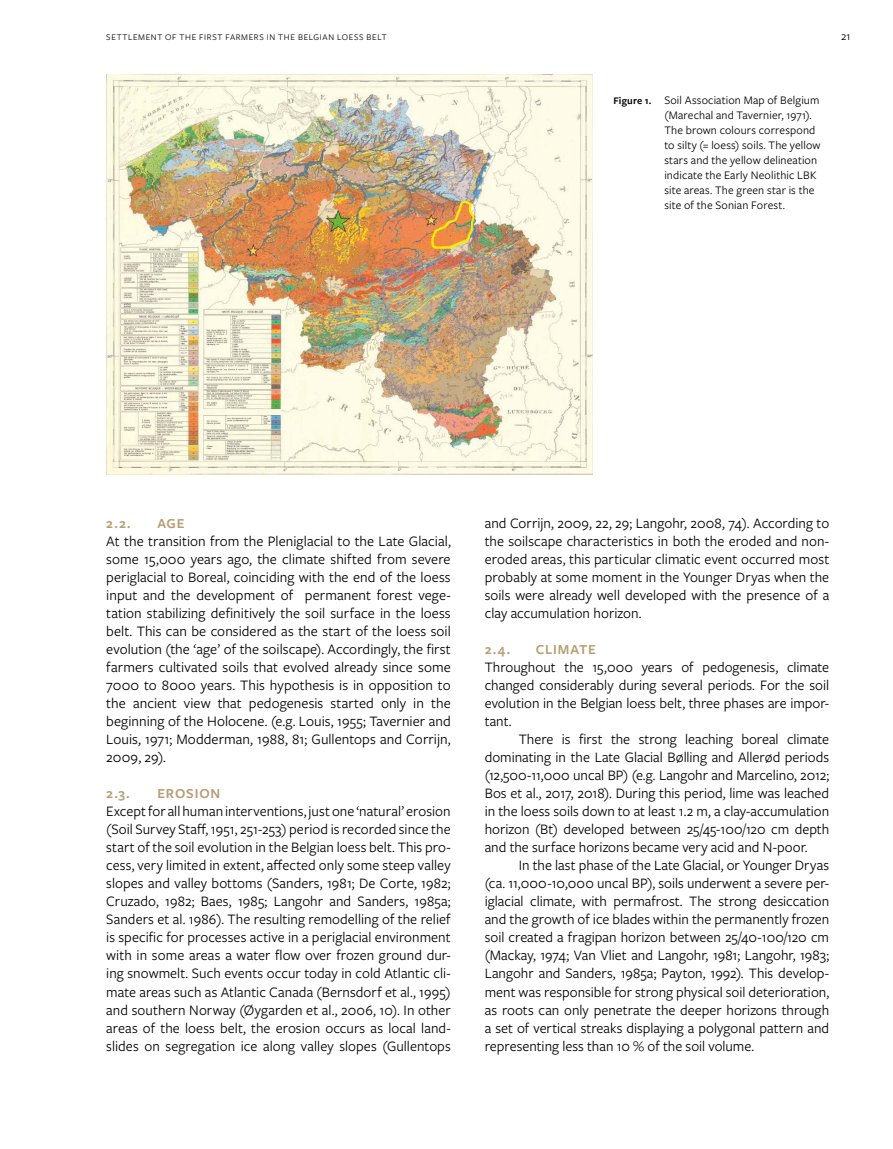
<style>
.page{position:relative;width:893px;height:1149px;background:#fff}
.page>*{position:absolute;margin:0;border:0;box-sizing:border-box;transform-origin:0 0}
.t1{font:15px/18px "Freight Sans Pro";color:#000;text-align:justify}
.t2{font:600 14.25px "Freight Sans Pro";letter-spacing:.06em;color:#b89c72}
.t3{font:12px/15px "Freight Sans Pro";letter-spacing:.01em;color:#000}
.t4{font:9px "Freight Sans Pro";letter-spacing:.075em;color:#000}
.s1{font-weight:600;font-size:10.5px}
</style>
<div class="page">
<img style="left:106px;top:74px;width:486px;height:400px">
<p class="t4" style="left:106px;top:31px;width:282px">SETTLEMENT OF THE FIRST FARMERS IN THE BELGIAN LOESS BELT</p>
<p class="t3" style="left:841px;top:28px;width:11px">21</p>
<p class="t3" style="left:664px;top:92px;width:158px;text-indent:-51px"><span class="s1">Figure 1.</span> Soil Association Map of Belgium (Marechal and Tavernier, 1971).<br>The brown colours correspond to silty (= loess) soils. The yellow stars and the yellow delineation indicate the Early Neolithic LBK site areas. The green star is the site of the Sonian Forest.</p>
<p class="t2" style="left:106px;top:513px;width:26px">2.2.</p>
<p class="t2" style="left:157px;top:513px;width:29px">AGE</p>
<p class="t1" style="left:106px;top:531px;width:346px">At the transition from the Pleniglacial to the Late Glacial, some 15,000 years ago, the climate shifted from severe periglacial to Boreal, coinciding with the end of the loess input and the development of permanent forest vege&shy;tation stabilizing definitively the soil surface in the loess belt. This can be considered as the start of the loess soil evolution (the ‘age’ of the soilscape). Accordingly, the first farmers cultivated soils that evolved already since some 7000 to 8000 years. This hypothesis is in opposition to the ancient view that pedogenesis started only in the beginning of the Holocene. (e.g. Louis, 1955; Tavernier and Louis, 1971; Modderman, 1988, 81; Gullentops and Corrijn, 2009, 29).</p>
<p class="t2" style="left:106px;top:783px;width:25px">2.3.</p>
<p class="t2" style="left:157px;top:783px;width:65px">EROSION</p>
<p class="t1" style="left:106px;top:801px;width:346px">Except for all human interventions, just one ‘natural’ erosion (Soil Survey Staff, 1951, 251-253) period is recorded since the start of the soil evolution in the Belgian loess belt. This pro&shy;cess, very limited in extent, affected only some steep valley slopes and valley bottoms (Sanders, 1981; De Corte, 1982; Cruzado, 1982; Baes, 1985; Langohr and Sanders, 1985a; Sanders et al. 1986). The resulting remodelling of the relief is specific for processes active in a periglacial environment with in some areas a water flow over frozen ground dur&shy;ing snowmelt. Such events occur today in cold Atlantic cli&shy;mate areas such as Atlantic Canada (Bernsdorf et al., 1995) and southern Norway (Øygarden et al., 2006, 10). In other areas of the loess belt, the erosion occurs as local land&shy;slides on segregation ice along valley slopes (Gullentops</p>
<p class="t1" style="left:485px;top:513px;width:346px">and Corrijn, 2009, 22, 29; Langohr, 2008, 74). According to the soilscape characteristics in both the eroded and non&shy;eroded areas, this particular climatic event occurred most probably at some moment in the Younger Dryas when the soils were already well developed with the presence of a clay accumulation horizon.</p>
<p class="t2" style="left:485px;top:639px;width:27px">2.4.</p>
<p class="t2" style="left:536px;top:639px;width:62px">CLIMATE</p>
<p class="t1" style="left:485px;top:657px;width:346px">Throughout the 15,000 years of pedogenesis, climate</p>
<p class="t1" style="left:485px;top:675px;width:346px">changed considerably during several periods. For the soil</p>
<p class="t1" style="left:485px;top:693px;width:346px">evolution in the Belgian loess belt, three phases are impor-</p>
<p class="t1" style="left:485px;top:711px;width:28px">tant.</p>
<p class="t1" style="left:519px;top:729px;width:312px">There is first the strong leaching boreal climate</p>
<p class="t1" style="left:485px;top:747px;width:346px">dominating in the Late Glacial Bølling and Allerød periods</p>
<p class="t1" style="left:485px;top:765px;width:346px">(12,500-11,000 uncal BP) (e.g. Langohr and Marcelino, 2012;</p>
<p class="t1" style="left:485px;top:783px;width:346px">Bos et al., 2017, 2018). During this period, lime was leached</p>
<p class="t1" style="left:485px;top:801px;width:346px">in the loess soils down to at least 1.2 m, a clay-accumulation</p>
<p class="t1" style="left:485px;top:819px;width:346px">horizon (Bt) developed between 25/45-100/120 cm depth</p>
<p class="t1" style="left:485px;top:837px;width:324px">and the surface horizons became very acid and N-poor.</p>
<p class="t1" style="left:519px;top:855px;width:312px">In the last phase of the Late Glacial, or Younger Dryas</p>
<p class="t1" style="left:485px;top:873px;width:346px">(ca. 11,000-10,000 uncal BP), soils underwent a severe per-</p>
<p class="t1" style="left:485px;top:891px;width:346px">iglacial climate, with permafrost. The strong desiccation</p>
<p class="t1" style="left:485px;top:909px;width:346px">and the growth of ice blades within the permanently frozen</p>
<p class="t1" style="left:485px;top:927px;width:346px">soil created a fragipan horizon between 25/40-100/120 cm</p>
<p class="t1" style="left:485px;top:945px;width:346px">(Mackay, 1974; Van Vliet and Langohr, 1981; Langohr, 1983;</p>
<p class="t1" style="left:485px;top:963px;width:346px">Langohr and Sanders, 1985a; Payton, 1992). This develop-</p>
<p class="t1" style="left:485px;top:981px;width:346px">ment was responsible for strong physical soil deterioration,</p>
<p class="t1" style="left:485px;top:999px;width:346px">as roots can only penetrate the deeper horizons through</p>
<p class="t1" style="left:485px;top:1017px;width:346px">a set of vertical streaks displaying a polygonal pattern and</p>
<p class="t1" style="left:485px;top:1035px;width:271px">representing less than 10 % of the soil volume.</p>
</div>
